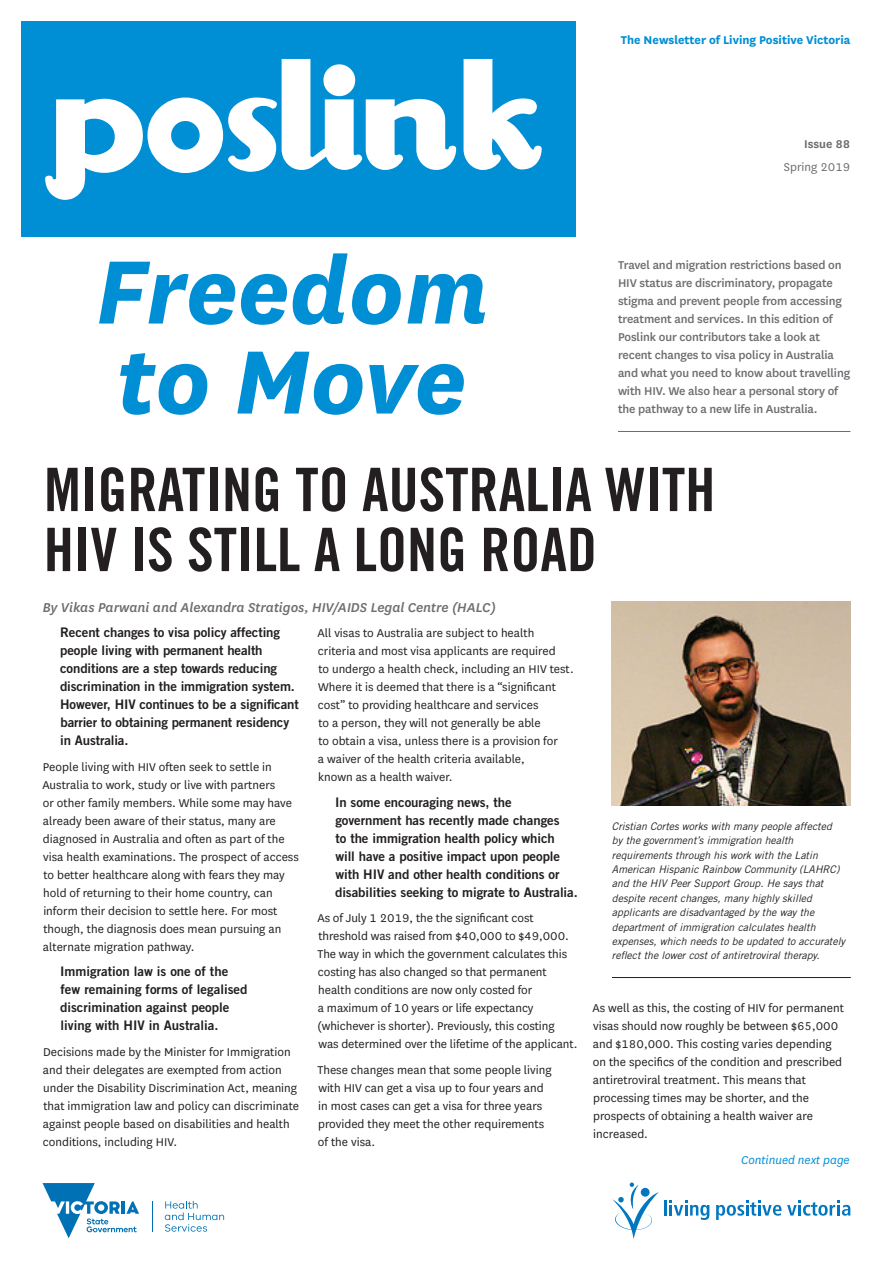
<style>
.page{position:relative;width:893px;height:1263px;background:#fff}
.page>*{position:absolute;margin:0;border:0;box-sizing:border-box;transform-origin:0 0}
.t1{font:italic 700 105px/90px "National";color:#008ed4}
.t2{font:60px/60px "Trade Gothic LT Std Bd Cn 20";color:#231f20}
.t3{font:italic 500 15px "National";color:#6c6d70}
.t4{font:13.2px/18px "National";color:#231f20}
.t5{font:13.2px/18px "Trade Gothic LT Std Bd 2";letter-spacing:-.005em;color:#231f20}
.t6{font:500 13.2px/18px "National";letter-spacing:-.01em;color:#6c6d70}
.t7{font:700 13.2px "National";color:#008ed4}
.t8{font:italic 13.2px "National";color:#008ed4}
.t9{font:13.2px "National";color:#6c6d70}
.t10{font:600 13.2px "National";color:#6c6d70}
.t11{font:italic 10.5px/14.4px "Trade Gothic LT Std";color:#231f20}
</style>
<div class="page">
<hr style="left:664px;top:1200px;width:3px;height:15px;background:#0077c0">
<svg style="left:669px;top:1200px;width:40px;height:20px"></svg>
<svg style="left:716px;top:1200px;width:134px;height:20px"></svg>
<svg style="left:612px;top:1182px;width:47px;height:57px"></svg>
<svg style="left:43px;top:1183px;width:96px;height:55px"></svg>
<hr style="left:152px;top:1201px;width:1px;height:31px;background:#0071b4">
<svg style="left:165px;top:1201px;width:59px;height:31px"></svg>
<div style="left:21px;top:21px;width:554px;height:216px;background:#008ed4"></div>
<svg style="left:45px;top:59px;width:411px;height:141px"></svg>
<svg style="left:464px;top:59px;width:78px;height:111px"></svg>
<hr style="left:618px;top:431px;width:232px;height:1px;background:#6c6d70">
<img style="left:612px;top:602px;width:239px;height:204px">
<hr style="left:612px;top:977px;width:239px;height:1px;background:#231f20">
<p class="t7" style="left:621px;top:31px;width:231px">The Newsletter of Living Positive Victoria</p>
<p class="t10" style="left:804px;top:135px;width:48px">Issue 88</p>
<p class="t9" style="left:784px;top:158px;width:68px">Spring 2019</p>
<h1 class="t1" style="left:96px;top:240px;width:395px">Freedom to Move</h1>
<p class="t6" style="left:618px;top:255px;width:234px">Travel and migration restrictions based on HIV status are discriminatory, propagate stigma and prevent people from accessing treatment and services. In this edition of Poslink our contributors take a look at recent changes to visa policy in Australia and what you need to know about travelling with HIV. We also hear a personal story of the pathway to a new life in Australia.</p>
<h2 class="t2" style="left:44px;top:459px;width:673px">MIGRATING TO AUSTRALIA WITH<br>HIV IS STILL A LONG ROAD</h2>
<p class="t3" style="left:43px;top:597px;width:455px">By Vikas Parwani and Alexandra Stratigos, HIV/AIDS Legal Centre (HALC)</p>
<p class="t5" style="left:60px;top:623px;width:240px">Recent changes to visa policy affecting people living with permanent health conditions are a step towards reducing discrimination in the immigration system.<br>However, HIV continues to be a significant barrier to obtaining permanent residency in Australia.</p>
<p class="t4" style="left:42px;top:757px;width:258px">People living with HIV often seek to settle in Australia to work, study or live with partners<br>or other family members. While some may have already been aware of their status, many are diagnosed in Australia and often as part of the visa health examinations. The prospect of access to better healthcare along with fears they may hold of returning to their home country, can inform their decision to settle here. For most though, the diagnosis does mean pursuing an alternate migration pathway.</p>
<p class="t5" style="left:60px;top:962px;width:189px">Immigration law is one of the few remaining forms of legalised discrimination against people living with HIV in Australia.</p>
<p class="t4" style="left:43px;top:1042px;width:258px">Decisions made by the Minister for Immigration and their delegates are exempted from action under the Disability Discrimination Act, meaning that immigration law and policy can discriminate against people based on disabilities and health conditions, including HIV.</p>
<p class="t4" style="left:317px;top:623px;width:258px">All visas to Australia are subject to health criteria and most visa applicants are required<br>to undergo a health check, including an HIV test.<br>Where it is deemed that there is a “significant cost” to providing healthcare and services<br>to a person, they will not generally be able<br>to obtain a visa, unless there is a provision for<br>a waiver of the health criteria available,<br>known as a health waiver.</p>
<p class="t5" style="left:335px;top:793px;width:244px">In some encouraging news, the government has recently made changes<br>to the immigration health policy which<br>will have a positive impact upon people with HIV and other health conditions or disabilities seeking to migrate to Australia.</p>
<p class="t4" style="left:317px;top:908px;width:262px">As of July 1 2019, the the significant cost threshold was raised from $40,000 to $49,000.<br>The way in which the government calculates this costing has also changed so that permanent health conditions are now only costed for<br>a maximum of 10 years or life expectancy (whichever is shorter). Previously, this costing was determined over the lifetime of the applicant.</p>
<p class="t4" style="left:317px;top:1060px;width:236px">These changes mean that some people living with HIV can get a visa up to four years and in most cases can get a visa for three years provided they meet the other requirements of the visa.</p>
<p class="t11" style="left:612px;top:819px;width:235px">Cristian Cortes works with many people affected<br>by the government’s immigration health requirements through his work with the Latin American Hispanic Rainbow Community (LAHRC) and the HIV Peer Support Group. He says that despite recent changes, many highly skilled applicants are disadvantaged by the way the department of immigration calculates health expenses, which needs to be updated to accurately reflect the lower cost of antiretroviral therapy.</p>
<p class="t4" style="left:592px;top:998px;width:253px">As well as this, the costing of HIV for permanent visas should now roughly be between $65,000 and $180,000. This costing varies depending on the specifics of the condition and prescribed antiretroviral treatment. This means that processing times may be shorter, and the prospects of obtaining a health waiver are increased.</p>
<p class="t8" style="left:741px;top:1151px;width:110px">Continued next page</p>
</div>
